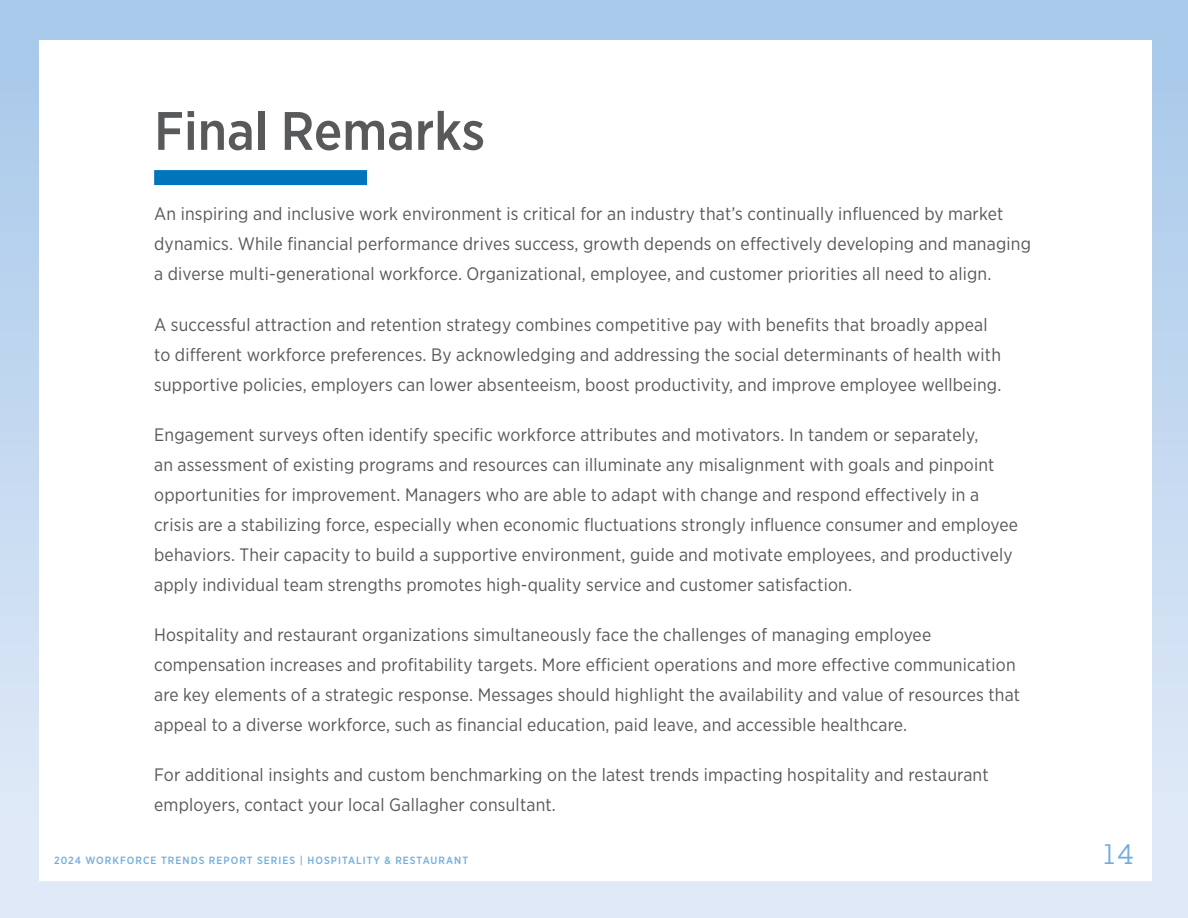
<style>
.page{position:relative;width:1188px;height:918px;background:#fff}
.page>*{position:absolute;margin:0;border:0;box-sizing:border-box;transform-origin:0 0}
.t1{font:500 54px "Gotham Narrow";color:#58595b}
.t2{font:300 27px "Gallagher Slab";color:#70adde}
.t3{font:18px/30px "Gotham Narrow";letter-spacing:.01em;color:#58595b}
.t4{font:500 10.5px "Gotham Narrow";letter-spacing:.1em;color:#70adde}
</style>
<div class="page">
<div style="left:0;top:0;width:1188px;height:918px;background:linear-gradient(to bottom,#a6c7e9,#e4ecf8)"></div>
<div style="left:39px;top:40px;width:1112px;height:841px;background:#fff"></div>
<div style="left:154px;top:170px;width:213px;height:15px;background:#0075bc"></div>
<h1 class="t1" style="left:154px;top:97px;width:332px">Final Remarks</h1>
<p class="t3" style="left:154px;top:199px;width:878px">An inspiring and inclusive work environment is critical for an industry that’s continually influenced by market dynamics. While financial performance drives success, growth depends on effectively developing and managing a diverse multi-generational workforce. Organizational, employee, and customer priorities all need to align.</p>
<p class="t3" style="left:154px;top:309px;width:849px">A successful attraction and retention strategy combines competitive pay with benefits that broadly appeal to different workforce preferences. By acknowledging and addressing the social determinants of health with supportive policies, employers can lower absenteeism, boost productivity, and improve employee wellbeing.</p>
<p class="t3" style="left:154px;top:419px;width:865px">Engagement surveys often identify specific workforce attributes and motivators. In tandem or separately,<br>an assessment of existing programs and resources can illuminate any misalignment with goals and pinpoint opportunities for improvement. Managers who are able to adapt with change and respond effectively in a crisis are a stabilizing force, especially when economic fluctuations strongly influence consumer and employee behaviors. Their capacity to build a supportive environment, guide and motivate employees, and productively apply individual team strengths promotes high-quality service and customer satisfaction.</p>
<p class="t3" style="left:154px;top:619px;width:867px">Hospitality and restaurant organizations simultaneously face the challenges of managing employee compensation increases and profitability targets. More efficient operations and more effective communication are key elements of a strategic response. Messages should highlight the availability and value of resources that appeal to a diverse workforce, such as financial education, paid leave, and accessible healthcare.</p>
<p class="t3" style="left:154px;top:760px;width:836px">For additional insights and custom benchmarking on the latest trends impacting hospitality and restaurant employers, contact your local Gallagher consultant.</p>
<p class="t4" style="left:54px;top:854px;width:416px">2024 WORKFORCE TRENDS REPORT SERIES | HOSPITALITY &amp; RESTAURANT</p>
<h2 class="t2" style="left:1104px;top:837px;width:32px">14</h2>
</div>
